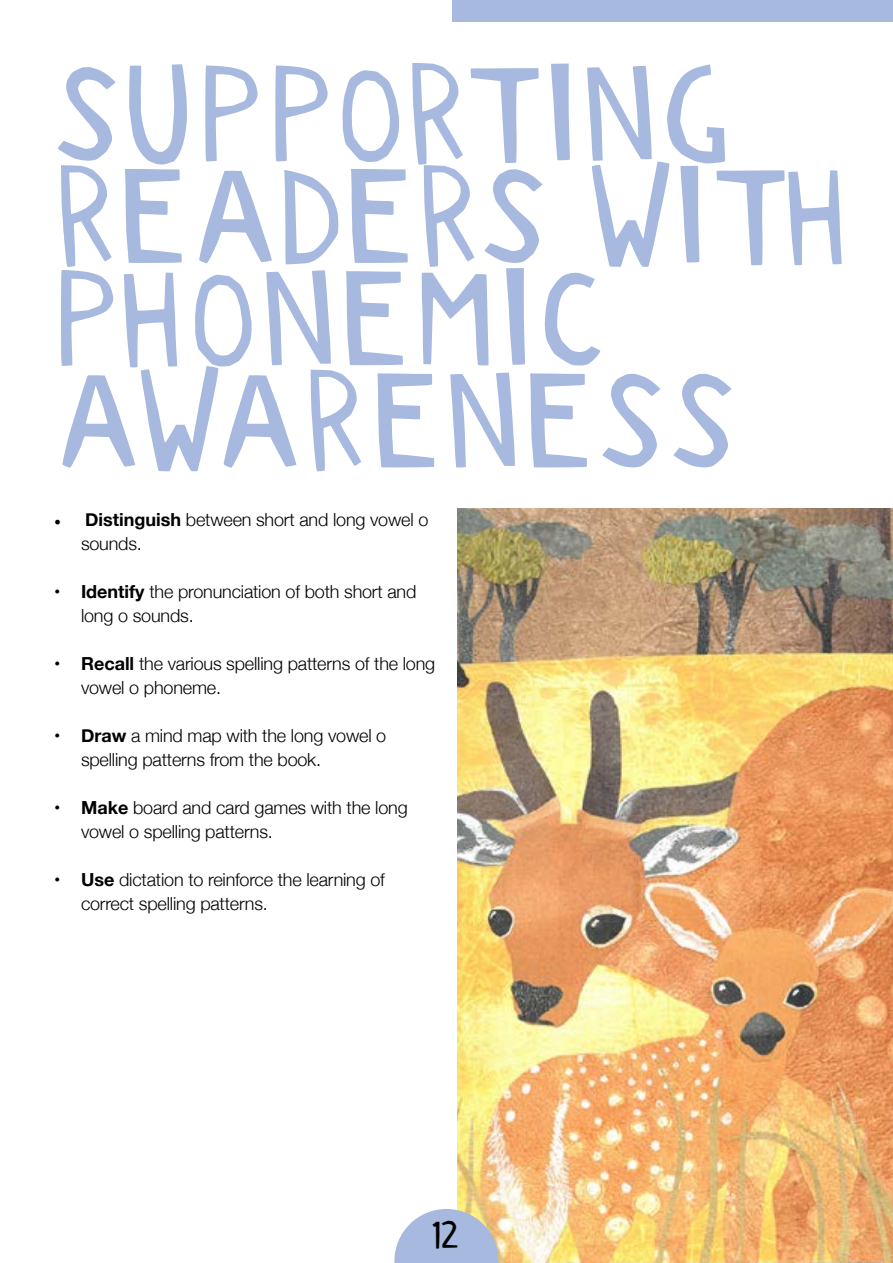
<style>
.page{position:relative;width:893px;height:1263px;background:#fff}
.page>*{position:absolute;margin:0;border:0;box-sizing:border-box;transform-origin:0 0}
.t1{font:126.3px/102.3px "Paper Cuts";color:#a7b9de;scale:1.13 1}
.t2{font:33.75px "Paper Cuts";color:#000;scale:1.13 1}
.t3{font:300 18px/24px "Helvetica Neue";letter-spacing:-.01em;color:#000}
.s1{font-family:"Minion Pro";font-weight:400}
.s2{font-weight:700}
</style>
<div class="page">
<img style="left:457px;top:508px;width:436px;height:755px">
<svg style="left:394px;top:1209px;width:105px;height:54px;background:#b8c2d7"></svg>
<div style="left:453px;top:0;width:440px;height:21px;background:#a7b9de"></div>
<h1 class="t1" style="left:54px;top:74px;width:706px">SUPPORTING<br>READERS WITH<br>PHONEMIC<br>AWARENESS</h1>
<p class="t3" style="left:81px;top:506px;width:349px;text-indent:-27px"><span class="s1">•</span> <span class="s2">Distinguish</span> between short and long vowel o sounds.</p>
<p class="t3" style="left:81px;top:578px;width:337px;text-indent:-27px"><span class="s2">• Identify</span> the pronunciation of both short and long o sounds.</p>
<p class="t3" style="left:81px;top:650px;width:356px;text-indent:-27px"><span class="s2">• Recall</span> the various spelling patterns of the long vowel o phoneme.</p>
<p class="t3" style="left:81px;top:722px;width:307px;text-indent:-27px"><span class="s2">• Draw</span> a mind map with the long vowel o spelling patterns from the book.</p>
<p class="t3" style="left:81px;top:794px;width:328px;text-indent:-27px"><span class="s2">• Make</span> board and card games with the long vowel o spelling patterns.</p>
<p class="t3" style="left:81px;top:866px;width:305px;text-indent:-27px"><span class="s2">• Use</span> dictation to reinforce the learning of correct spelling patterns.</p>
<h2 class="t2" style="left:431px;top:1215px;width:27px">12</h2>
</div>
